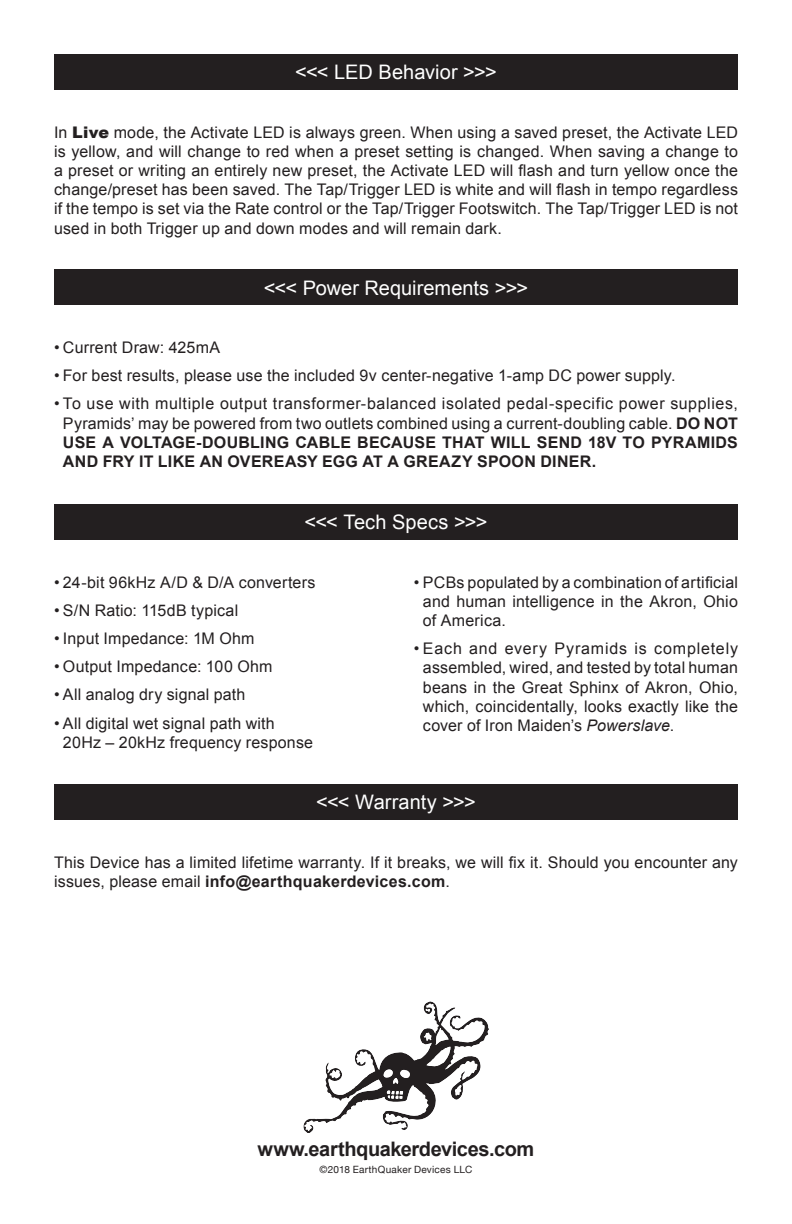
<style>
.page{position:relative;width:792px;height:1224px;background:#fff}
.page>*{position:absolute;margin:0;border:0;box-sizing:border-box;transform-origin:0 0}
.t1{font:20px "Arial";letter-spacing:.005em;color:#fff}
.t2{font:700 20px "Arial";letter-spacing:-.02em;color:#231f20}
.t3{font:16px/19.2px "Arial";letter-spacing:.01em;color:#231f20;text-align:justify}
.t4{font:10px "Helvetica Neue";letter-spacing:.025em;color:#231f20}
.s1{font-weight:900}
.s2{font-weight:700}
.s3{font-style:italic}
</style>
<div class="page">
<div style="left:54px;top:269px;width:684px;height:36px;background:#231f20"></div>
<div style="left:54px;top:504px;width:684px;height:36px;background:#231f20"></div>
<div style="left:54px;top:784px;width:684px;height:36px;background:#231f20"></div>
<svg style="left:303px;top:1001px;width:186px;height:132px"></svg>
<div style="left:54px;top:54px;width:684px;height:36px;background:#231f20"></div>
<p class="t1" style="left:295px;top:59px;width:203px">&lt;&lt;&lt; LED Behavior &gt;&gt;&gt;</p>
<p class="t3" style="left:54px;top:123px;width:686px">In <span class="s1">Live</span> mode, the Activate LED is always green. When using a saved preset, the Activate LED is yellow, and will change to red when a preset setting is changed. When saving a change to a preset or writing an entirely new preset, the Activate LED will flash and turn yellow once the change/preset has been saved. The Tap/Trigger LED is white and will flash in tempo regardless if the tempo is set via the Rate control or the Tap/Trigger Footswitch. The Tap/Trigger LED is not used in both Trigger up and down modes and will remain dark.</p>
<p class="t1" style="left:264px;top:274px;width:266px">&lt;&lt;&lt; Power Requirements &gt;&gt;&gt;</p>
<p class="t3" style="left:54px;top:338px;width:168px">• Current Draw: 425mA</p>
<p class="t3" style="left:54px;top:366px;width:623px">• For best results, please use the included 9v center-negative 1-amp DC power supply.</p>
<p class="t3" style="left:63px;top:394px;width:677px;text-indent:-9px">• To use with multiple output transformer-balanced isolated pedal-specific power supplies, Pyramids’ may be powered from two outlets combined using a current-doubling cable. <span class="s2">DO NOT USE A VOLTAGE-DOUBLING CABLE BECAUSE THAT WILL SEND 18V TO PYRAMIDS AND FRY IT LIKE AN OVEREASY EGG AT A GREAZY SPOON DINER.</span></p>
<p class="t1" style="left:305px;top:509px;width:184px">&lt;&lt;&lt; Tech Specs &gt;&gt;&gt;</p>
<p class="t3" style="left:54px;top:573px;width:263px">• 24-bit 96kHz A/D &amp; D/A converters</p>
<p class="t3" style="left:54px;top:601px;width:186px">• S/N Ratio: 115dB typical</p>
<p class="t3" style="left:54px;top:629px;width:202px">• Input Impedance: 1M Ohm</p>
<p class="t3" style="left:54px;top:657px;width:220px">• Output Impedance: 100 Ohm</p>
<p class="t3" style="left:54px;top:685px;width:193px">• All analog dry signal path</p>
<p class="t3" style="left:63px;top:714px;width:252px;text-indent:-9px">• All digital wet signal path with<br>20Hz – 20kHz frequency response</p>
<p class="t3" style="left:423px;top:573px;width:316px;text-indent:-9px">• PCBs populated by a combination of artificial and human intelligence in the Akron, Ohio of America.</p>
<p class="t3" style="left:423px;top:639px;width:317px;text-indent:-9px">• Each and every Pyramids is completely assembled, wired, and tested by total human beans in the Great Sphinx of Akron, Ohio, which, coincidentally, looks exactly like the cover of Iron Maiden’s <span class="s3">Powerslave</span>.</p>
<p class="t1" style="left:316px;top:789px;width:161px">&lt;&lt;&lt; Warranty &gt;&gt;&gt;</p>
<p class="t3" style="left:54px;top:853px;width:685px">This Device has a limited lifetime warranty. If it breaks, we will fix it. Should you encounter any issues, please email <span class="s2">info@earthquakerdevices.com</span>.</p>
<p class="t2" style="left:258px;top:1136px;width:278px">www.earthquakerdevices.com</p>
<p class="t4" style="left:320px;top:1162px;width:154px">©2018 EarthQuaker Devices LLC</p>
</div>
